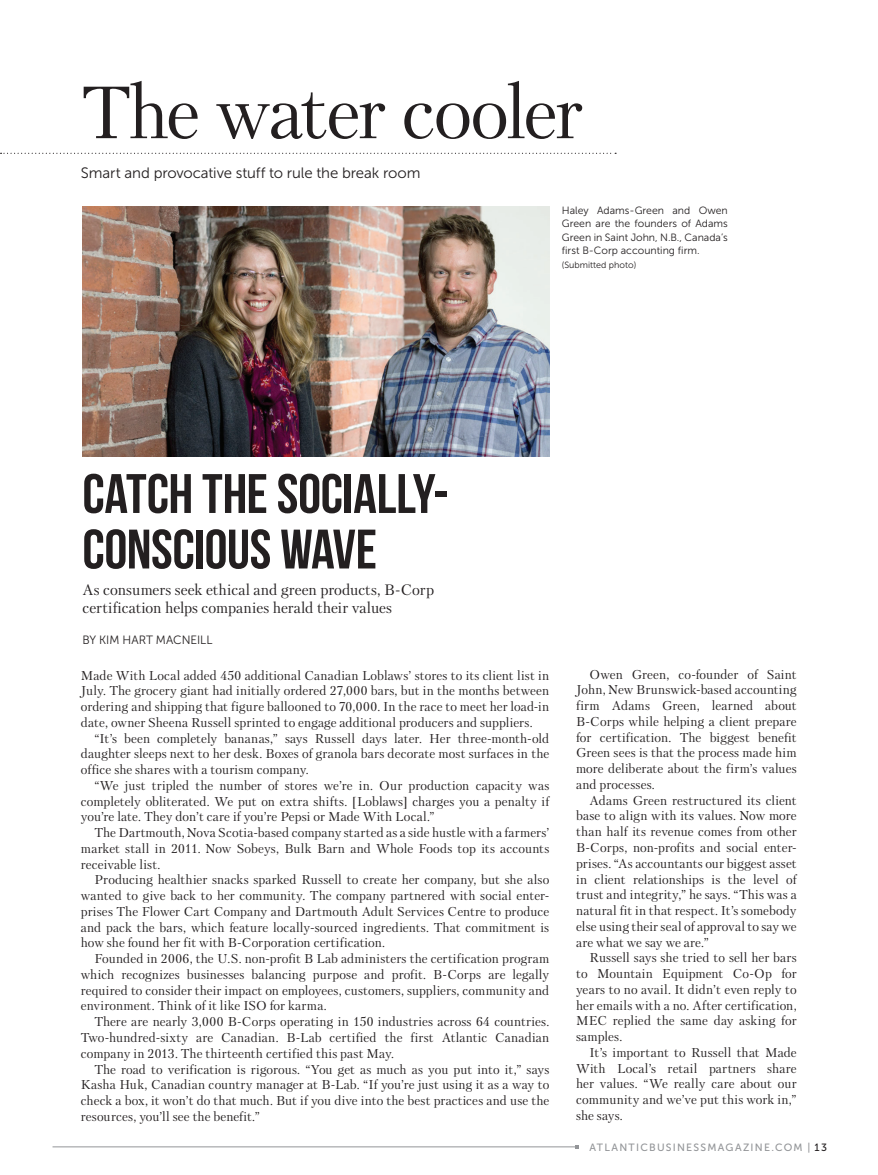
<style>
.page{position:relative;width:878px;height:1175px;background:#fff}
.page>*{position:absolute;margin:0;border:0;box-sizing:border-box;transform-origin:0 0}
.t1{font:73.5px "Petersburg";letter-spacing:-.035em;color:#231f20}
.t2{font:55.5px/55.5px "Bebas Neue";letter-spacing:-.005em;color:#231f20;scale:1.04 1}
.t3{font:15px "Petersburg";color:#231f20}
.t4{font:15px "Museo Sans 300";letter-spacing:-.005em;color:#231f20}
.t5{font:12.75px/15.8px "Petersburg";letter-spacing:.01em;color:#231f20;text-align:justify}
.t6{font:12px "Museo Sans 300";color:#231f20}
.t7{font:10.5px/13.5px "Museo Sans 300";color:#231f20;text-align:justify}
.t8{font:10.5px "Museo Sans 500";letter-spacing:.12em;color:#939598}
.t9{font:9px "Museo Sans 300";color:#231f20}
.s1{color:#231f20}
</style>
<div class="page">
<hr style="left:52px;top:1146px;width:524px;height:1px;background:#939598">
<svg style="left:1px;top:153px;width:615px;height:1px"></svg>
<img style="left:82px;top:206px;width:467px;height:250px">
<p class="t1" style="left:81px;top:64px;width:503px">The water cooler</p>
<p class="t4" style="left:81px;top:164px;width:341px">Smart and provocative stuff to rule the break room</p>
<p class="t7" style="left:562px;top:204px;width:167px">Haley Adams-Green and Owen Green are the founders of Adams Green in Saint John, N.B., Canada’s first B-Corp accounting firm.</p>
<p class="t9" style="left:562px;top:260px;width:76px">(Submitted photo)</p>
<p class="t2" style="left:82px;top:465px;width:354px">CATCH THE SOCIALLY-<br>CONSCIOUS WAVE</p>
<p class="t3" style="left:82px;top:579px;width:353px">As consumers seek ethical and green products, B-Corp</p>
<p class="t3" style="left:82px;top:597px;width:311px">certification helps companies herald their values</p>
<p class="t6" style="left:82px;top:633px;width:131px">BY KIM HART MACNEILL</p>
<p class="t5" style="left:81px;top:667px;width:470px">Made With Local added 450 additional Canadian Loblaws’ stores to its client list in July. The grocery giant had initially ordered 27,000 bars, but in the months between ordering and shipping that figure ballooned to 70,000. In the race to meet her load-in date, owner Sheena Russell sprinted to engage additional producers and suppliers.</p>
<p class="t5" style="left:81px;top:730px;width:470px;text-indent:14px">“It’s been completely bananas,” says Russell days later. Her three-month-old daughter sleeps next to her desk. Boxes of granola bars decorate most surfaces in the office she shares with a tourism company.</p>
<p class="t5" style="left:81px;top:777px;width:470px;text-indent:14px">“We just tripled the number of stores we’re in. Our production capacity was completely obliterated. We put on extra shifts. [Loblaws] charges you a penalty if you’re late. They don’t care if you’re Pepsi or Made With Local.”</p>
<p class="t5" style="left:81px;top:824px;width:470px;text-indent:14px">The Dartmouth, Nova Scotia-based company started as a side hustle with a farmers’ market stall in 2011. Now Sobeys, Bulk Barn and Whole Foods top its accounts receivable list.</p>
<p class="t5" style="left:81px;top:872px;width:470px;text-indent:14px">Producing healthier snacks sparked Russell to create her company, but she also wanted to give back to her community. The company partnered with social enter&shy;prises The Flower Cart Company and Dartmouth Adult Services Centre to produce and pack the bars, which feature locally-sourced ingredients. That commitment is how she found her fit with B-Corporation certification.</p>
<p class="t5" style="left:81px;top:950px;width:470px;text-indent:14px">Founded in 2006, the U.S. non-profit B Lab administers the certification program which recognizes businesses balancing purpose and profit. B-Corps are legally required to consider their impact on employees, customers, suppliers, community and environment. Think of it like ISO for karma.</p>
<p class="t5" style="left:81px;top:1013px;width:470px;text-indent:14px">There are nearly 3,000 B-Corps operating in 150 industries across 64 countries.<br>Two-hundred-sixty are Canadian. B-Lab certified the first Atlantic Canadian company in 2013. The thirteenth certified this past May.</p>
<p class="t5" style="left:81px;top:1061px;width:470px;text-indent:14px">The road to verification is rigorous. “You get as much as you put into it,” says Kasha Huk, Canadian country manager at B-Lab. “If you’re just using it as a way to check a box, it won’t do that much. But if you dive into the best practices and use the resources, you’ll see the benefit.”</p>
<p class="t5" style="left:576px;top:666px;width:222px;text-indent:14px">Owen Green, co-founder of Saint John, New Brunswick-based accounting firm Adams Green, learned about B-Corps while helping a client prepare for certification. The biggest benefit Green sees is that the process made him more deliberate about the firm’s values and processes.</p>
<p class="t5" style="left:576px;top:792px;width:222px;text-indent:14px">Adams Green restructured its client base to align with its values. Now more than half its revenue comes from other B-Corps, non-profits and social enter&shy;prises. “As accountants our biggest asset in client relationships is the level of trust and integrity,” he says. “This was a natural fit in that respect. It’s somebody else using their seal of approval to say we are what we say we are.”</p>
<p class="t5" style="left:576px;top:949px;width:222px;text-indent:14px">Russell says she tried to sell her bars to Mountain Equipment Co-Op for years to no avail. It didn’t even reply to her emails with a no. After certification, MEC replied the same day asking for samples.</p>
<p class="t5" style="left:576px;top:1044px;width:222px;text-indent:14px">It’s important to Russell that Made With Local’s retail partners share her values. “We really care about our community and we’ve put this work in,” she says.</p>
<p class="t8" style="left:589px;top:1141px;width:239px">ATLANTICBUSINESSMAGAZINE.COM | <span class="s1">13</span></p>
</div>
